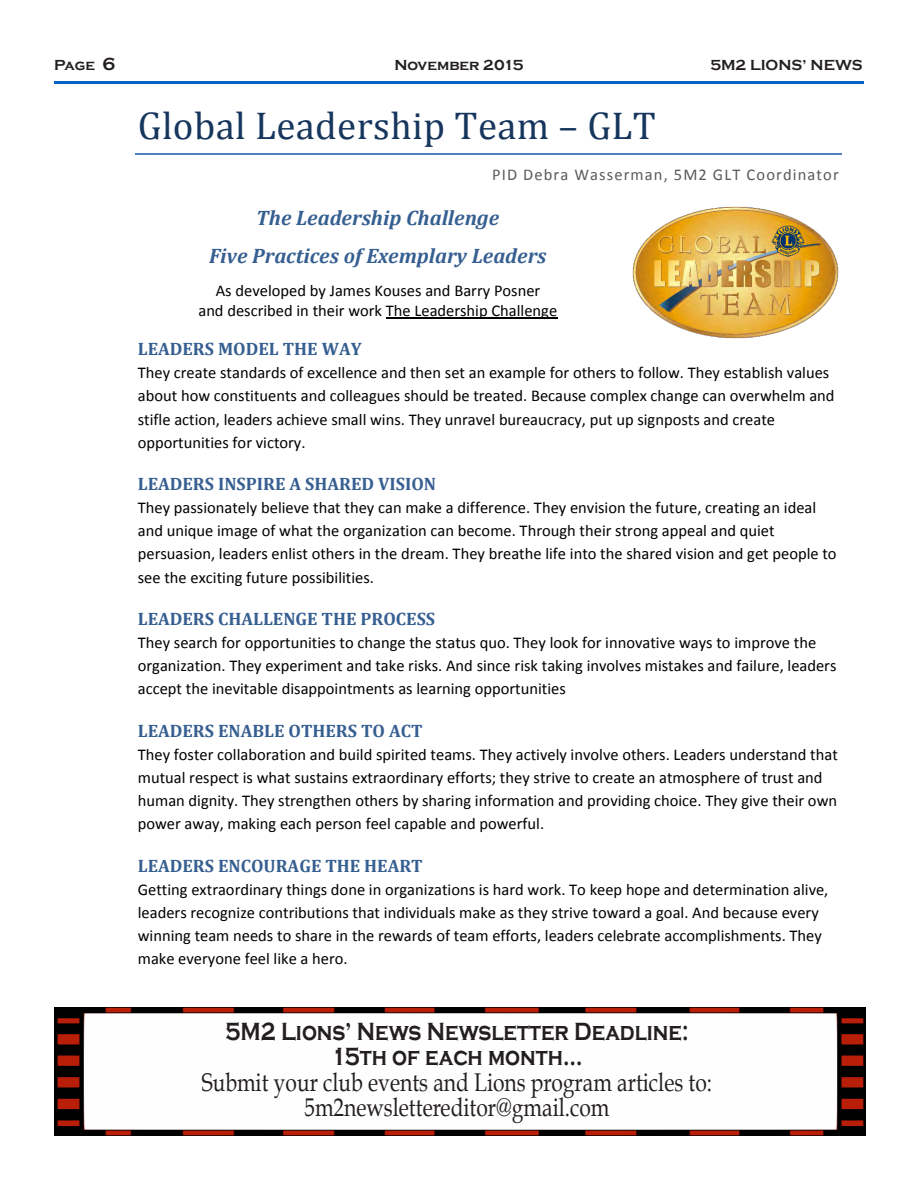
<style>
.page{position:relative;width:918px;height:1188px;background:#fff}
.page>*{position:absolute;margin:0;border:0;box-sizing:border-box;transform-origin:0 0}
.t1{font:39px "Cambria";letter-spacing:.01em;color:#17365d}
.t2{font:25.65px "Book Antiqua";color:#231f20;scale:.82 1}
.t3{font:700 25.65px "Copperplate Gothic";color:#231f20;scale:.82 1}
.t4{font:italic 700 21px/37.3px "Cambria";color:#365f91;text-align:center}
.t5{font:700 18px "Cambria";color:#365f91}
.t6{font:700 18px "Copperplate Gothic";color:#231f20}
.t7{font:16.5px/23.1px "Calibri";color:#000}
.t8{font:16.5px "Calibri";letter-spacing:.07em;color:#5a5a5a}
.t9{font:700 15px "Copperplate Gothic";color:#231f20}
</style>
<div class="page">
<hr style="left:54px;top:81px;width:810px;height:3px;background:#0563c1">
<img style="left:55px;top:1007px;width:811px;height:129px">
<hr style="left:136px;top:154px;width:706px;height:1px;background:#4f81bd">
<hr style="left:386px;top:318px;width:171px;height:1px;background:#000">
<img style="left:632px;top:206px;width:207px;height:133px">
<p class="t6" style="left:103px;top:54px;width:14px">6</p>
<p class="t9" style="left:54px;top:57px;width:43px">Page</p>
<p class="t9" style="left:394px;top:57px;width:131px">November 2015</p>
<p class="t9" style="left:710px;top:57px;width:154px">5M2 LIONS’ NEWS</p>
<p class="t1" style="left:138px;top:103px;width:520px">Global Leadership Team – GLT</p>
<p class="t8" style="left:492px;top:164px;width:348px">PID Debra Wasserman, 5M2 GLT Coordinator</p>
<p class="t4" style="left:209px;top:199px;width:339px">The Leadership Challenge<br>Five Practices of Exemplary Leaders</p>
<p class="t7" style="left:198px;top:279px;width:360px;line-height:20.1px;text-align:center">As developed by James Kouses and Barry Posner<br>and described in their work The Leadership Challenge</p>
<p class="t5" style="left:138px;top:338px;width:225px">LEADERS MODEL THE WAY</p>
<p class="t7" style="left:138px;top:360px;width:698px">They create standards of excellence and then set an example for others to follow. They establish values about how constituents and colleagues should be treated. Because complex change can overwhelm and stifle action, leaders achieve small wins. They unravel bureaucracy, put up signposts and create opportunities for victory.</p>
<p class="t5" style="left:138px;top:473px;width:300px">LEADERS INSPIRE A SHARED VISION</p>
<p class="t7" style="left:138px;top:495px;width:700px">They passionately believe that they can make a difference. They envision the future, creating an ideal and unique image of what the organization can become. Through their strong appeal and quiet persuasion, leaders enlist others in the dream. They breathe life into the shared vision and get people to see the exciting future possibilities.</p>
<p class="t5" style="left:138px;top:608px;width:299px">LEADERS CHALLENGE THE PROCESS</p>
<p class="t7" style="left:138px;top:630px;width:700px">They search for opportunities to change the status quo. They look for innovative ways to improve the organization. They experiment and take risks. And since risk taking involves mistakes and failure, leaders accept the inevitable disappointments as learning opportunities</p>
<p class="t5" style="left:138px;top:720px;width:286px">LEADERS ENABLE OTHERS TO ACT</p>
<p class="t7" style="left:138px;top:742px;width:702px">They foster collaboration and build spirited teams. They actively involve others. Leaders understand that mutual respect is what sustains extraordinary efforts; they strive to create an atmosphere of trust and human dignity. They strengthen others by sharing information and providing choice. They give their own power away, making each person feel capable and powerful.</p>
<p class="t5" style="left:138px;top:855px;width:286px">LEADERS ENCOURAGE THE HEART</p>
<p class="t7" style="left:138px;top:877px;width:692px">Getting extraordinary things done in organizations is hard work. To keep hope and determination alive, leaders recognize contributions that individuals make as they strive toward a goal. And because every winning team needs to share in the rewards of team efforts, leaders celebrate accomplishments. They make everyone feel like a hero.</p>
<p class="t3" style="left:226px;top:1017px;width:566px">5M2 Lions’ News Newsletter Deadline:</p>
<p class="t3" style="left:332px;top:1043px;width:308px">15th of each month…</p>
<p class="t2" style="left:202px;top:1066px;width:624px">Submit your club events and Lions program articles to:</p>
<p class="t2" style="left:305px;top:1092px;width:373px">5m2newslettereditor@gmail.com</p>
</div>
